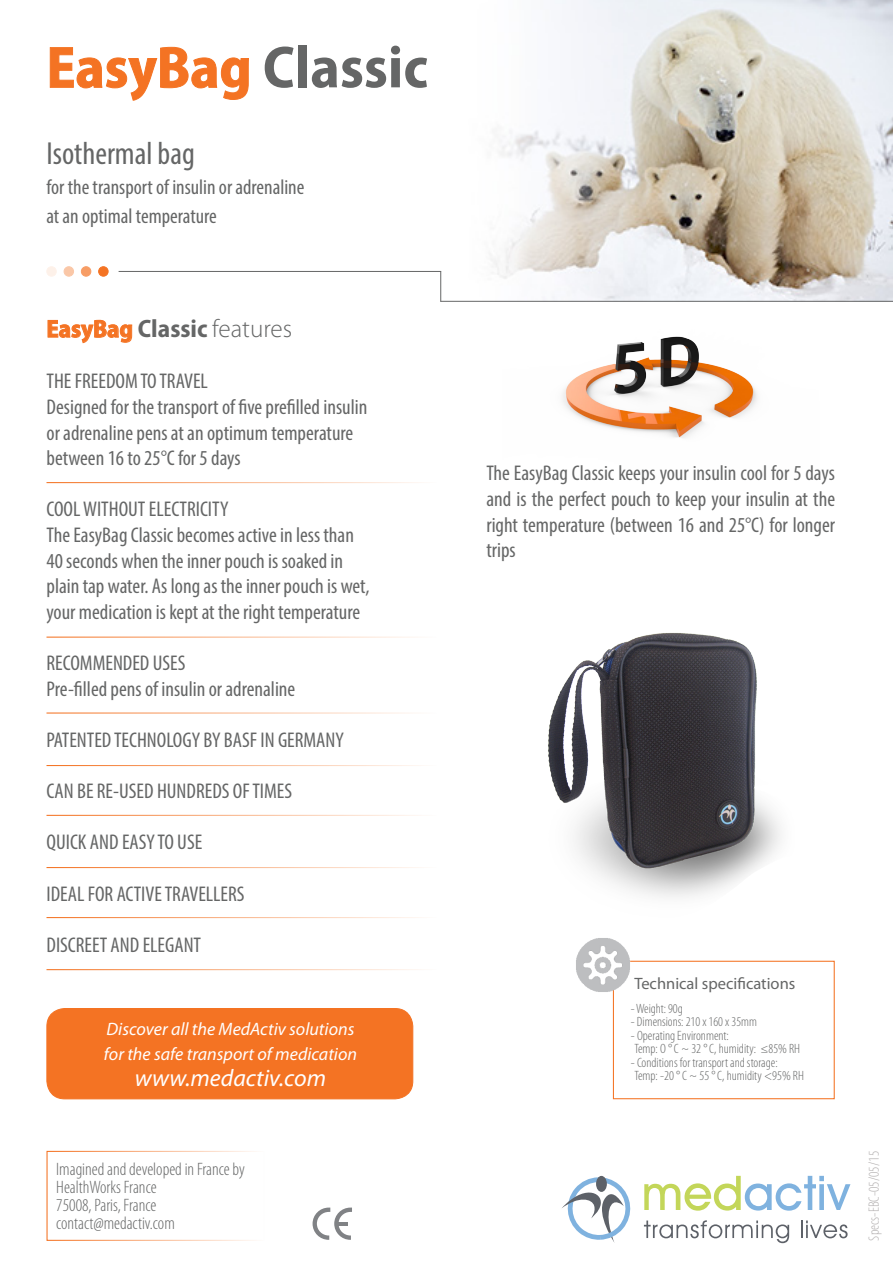
<style>
.page{position:relative;width:893px;height:1263px;background:#fff}
.page>*{position:absolute;margin:0;border:0;box-sizing:border-box;transform-origin:0 0}
.t1{font:700 semi-condensed 58.95px "Myriad Pro";color:#f47323}
.t2{font:condensed 31.95px "Myriad Pro";color:#656666}
.t3{font:300 25.2px "Myriad Pro";color:#656666}
.t4{font:italic 24px "Myriad Pro";color:#fff}
.t5{font:condensed 21.3px/25.7px "Myriad Pro";color:#656666;text-align:justify}
.t6{font:condensed 21px "Myriad Pro";color:#656666}
.t7{font:300 condensed 18px "Myriad Pro";color:#656666}
.t8{font:italic 18px "Myriad Pro";color:#fff}
.t9{font:16.5px "Myriad Pro";color:#656666}
.t10{font:300 condensed 15px "Myriad Pro";color:#b4b1b1}
.t11{font:300 condensed 13.5px "Myriad Pro";color:#656666}
.s1{font-size:59.7px;color:#656666}
.s2{font-weight:700;font-stretch:semi-condensed;font-size:24.9px;color:#f47323}
.s3{font-weight:700;font-stretch:semi-condensed}
</style>
<div class="page">
<img style="left:441px;top:0;width:452px;height:301px">
<svg style="left:50px;top:47px;width:199px;height:54px"></svg>
<svg style="left:47px;top:320px;width:86px;height:23px"></svg>
<hr style="left:46px;top:482px;width:391px;height:1px;background:#f47323">
<div style="left:613px;top:961px;width:222px;height:138px;background:#fff;border:1px solid #f47323"></div>
<img style="left:576px;top:938px;width:56px;height:55px">
<hr style="left:119px;top:271px;width:322px;height:1px;background:#656666">
<hr style="left:440px;top:271px;width:1px;height:31px;background:#656666">
<hr style="left:440px;top:301px;width:453px;height:1px;background:#656666">
<img style="left:548px;top:633px;width:233px;height:264px">
<div style="left:99px;top:267px;width:9px;height:9px;background:#f47323;border-radius:50%"></div>
<div style="left:98px;top:266px;width:10px;height:10px;border:1px solid #f47323;border-radius:50%"></div>
<div style="left:81px;top:267px;width:10px;height:9px;background:#f79d65;border-radius:50%"></div>
<div style="left:81px;top:266px;width:10px;height:10px;border:1px solid #f47323;border-radius:50%"></div>
<div style="left:64px;top:267px;width:10px;height:9px;background:#fac7a7;border-radius:50%"></div>
<div style="left:64px;top:266px;width:10px;height:10px;border:1px solid #f47323;border-radius:50%"></div>
<div style="left:47px;top:267px;width:9px;height:9px;background:#fdf1e9;border-radius:50%"></div>
<div style="left:47px;top:266px;width:10px;height:10px;border:1px solid #f47323;border-radius:50%"></div>
<hr style="left:46px;top:637px;width:391px;height:1px;background:#f47323">
<hr style="left:46px;top:712px;width:391px;height:1px;background:#f47323">
<hr style="left:46px;top:765px;width:391px;height:1px;background:#f47323">
<hr style="left:46px;top:815px;width:391px;height:1px;background:#f47323">
<hr style="left:46px;top:867px;width:391px;height:1px;background:#f47323">
<hr style="left:46px;top:917px;width:391px;height:1px;background:#f47323">
<hr style="left:46px;top:969px;width:391px;height:1px;background:#f47323">
<div style="left:47px;top:1008px;width:366px;height:91px;background:#f47323;border-radius:18px"></div>
<div style="left:46px;top:1008px;width:367px;height:91px;border:1px solid #f47323;border-radius:18px"></div>
<svg style="left:644px;top:1176px;width:206px;height:34px"></svg>
<svg style="left:644px;top:1220px;width:145px;height:23px"></svg>
<svg style="left:801px;top:1220px;width:47px;height:18px"></svg>
<div style="left:596px;top:1176px;width:11px;height:16px;background:#5d6168;border-radius:50%"></div>
<svg style="left:562px;top:1177px;width:69px;height:66px"></svg>
<svg style="left:313px;top:1207px;width:39px;height:33px"></svg>
<img style="left:562px;top:336px;width:195px;height:102px">
<p class="t1" style="left:46px;top:35px;width:383px">EasyBag <span class="s1">Classic</span></p>
<p class="t2" style="left:46px;top:134px;width:150px">Isothermal bag</p>
<p class="t6" style="left:46px;top:174px;width:259px">for the transport of insulin or adrenaline</p>
<p class="t6" style="left:46px;top:203px;width:172px">at an optimal temperature</p>
<p class="t3" style="left:46px;top:314px;width:247px"><span class="s2">EasyBag</span> <span class="s3">Classic</span> features</p>
<p class="t5" style="left:46px;top:368px;width:163px">THE FREEDOM TO TRAVEL</p>
<p class="t5" style="left:46px;top:394px;width:322px">Designed for the transport of five prefilled insulin</p>
<p class="t5" style="left:46px;top:419px;width:308px">or adrenaline pens at an optimum temperature</p>
<p class="t5" style="left:46px;top:445px;width:196px">between 16 to 25°C for 5 days</p>
<p class="t5" style="left:46px;top:496px;width:184px">COOL WITHOUT ELECTRICITY</p>
<p class="t5" style="left:46px;top:522px;width:309px">The EasyBag Classic becomes active in less than</p>
<p class="t5" style="left:46px;top:547px;width:298px">40 seconds when the inner pouch is soaked in</p>
<p class="t5" style="left:46px;top:573px;width:325px">plain tap water. As long as the inner pouch is wet,</p>
<p class="t5" style="left:46px;top:599px;width:315px">your medication is kept at the right temperature</p>
<p class="t5" style="left:46px;top:650px;width:141px">RECOMMENDED USES</p>
<p class="t5" style="left:46px;top:676px;width:250px">Pre-filled pens of insulin or adrenaline</p>
<p class="t5" style="left:46px;top:727px;width:299px">PATENTED TECHNOLOGY BY BASF IN GERMANY</p>
<p class="t5" style="left:46px;top:778px;width:247px">CAN BE RE-USED HUNDREDS OF TIMES</p>
<p class="t5" style="left:46px;top:829px;width:157px">QUICK AND EASY TO USE</p>
<p class="t5" style="left:46px;top:880px;width:200px">IDEAL FOR ACTIVE TRAVELLERS</p>
<p class="t5" style="left:46px;top:932px;width:156px">DISCREET AND ELEGANT</p>
<p class="t8" style="left:107px;top:1018px;width:249px">Discover all the MedActiv solutions</p>
<p class="t8" style="left:104px;top:1043px;width:255px">for the safe transport of medication</p>
<p class="t4" style="left:135px;top:1063px;width:193px">www.medactiv.com</p>
<p class="t7" style="left:56px;top:1159px;width:190px">Imagined and developed in France by</p>
<p class="t7" style="left:56px;top:1177px;width:102px">HealthWorks France</p>
<p class="t7" style="left:56px;top:1195px;width:102px">75008, Paris, France</p>
<p class="t7" style="left:56px;top:1213px;width:120px">contact@medactiv.com</p>
<p class="t5" style="left:486px;top:460px;width:350px">The EasyBag Classic keeps your insulin cool for 5 days and is the perfect pouch to keep your insulin at the right temperature (between 16 and 25°C) for longer trips</p>
<p class="t9" style="left:634px;top:974px;width:163px">Technical specifications</p>
<p class="t11" style="left:631px;top:1001px;width:53px">- Weight: 90g</p>
<p class="t11" style="left:631px;top:1015px;width:128px">- Dimensions: 210 x 160 x 35mm</p>
<p class="t11" style="left:631px;top:1028px;width:99px">- Operating Environment:</p>
<p class="t11" style="left:634px;top:1042px;width:167px">Temp: O ° C ~ 32 ° C, humidity: ≤85% RH</p>
<p class="t11" style="left:631px;top:1055px;width:148px">- Conditions for transport and storage:</p>
<p class="t11" style="left:634px;top:1069px;width:171px">Temp: -20 ° C ~ 55 ° C, humidity &lt;95% RH</p>
<p class="t10" style="left:866px;top:1240px;width:91px;rotate:-90deg">Specs-EBC-05/05/15</p>
</div>
